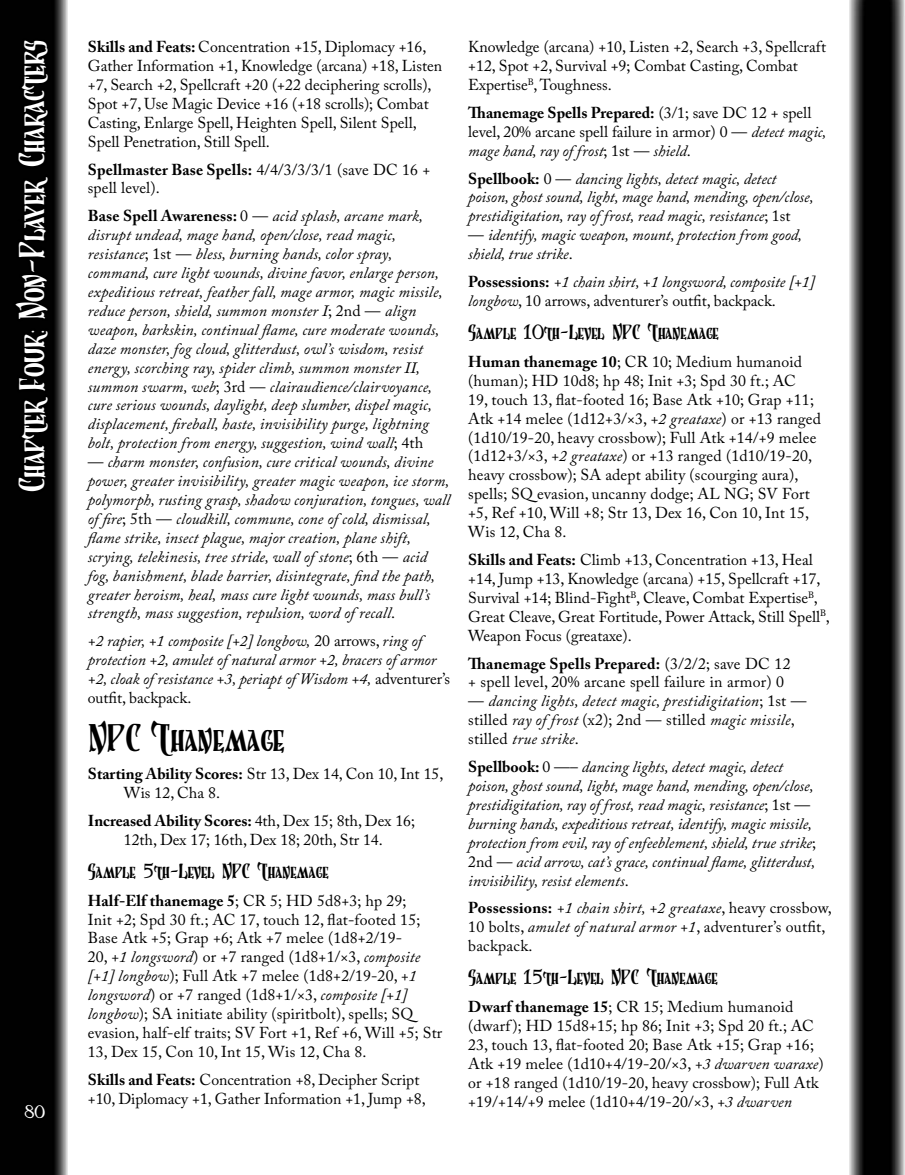
<style>
.page{position:relative;width:905px;height:1175px;background:#fff}
.page>*{position:absolute;margin:0;border:0;box-sizing:border-box;transform-origin:0 0}
.t1{font:45px "Summerisle";color:#000}
.t2{font:42px "Summerisle";color:#fff}
.t3{font:24px "Summerisle";color:#000}
.t4{font:21px "Summerisle";color:#fff}
.t5{font:15.75px/18.9px "Adobe Caslon Pro";letter-spacing:.01em;color:#000}
.t6{font:italic 15.75px/18.9px "Adobe Caslon Pro";letter-spacing:.01em;color:#000}
.s1{font-weight:700}
.s2{font-weight:700;font-style:normal}
.s3{font-style:normal}
.s4{font-style:italic}
</style>
<div class="page">
<img style="left:0;top:0;width:68px;height:1174px">
<svg style="left:21px;top:1099px;width:29px;height:24px"></svg>
<svg style="left:0;top:36px;width:68px;height:460px;background:#161616"></svg>
<img style="left:849px;top:0;width:55px;height:1174px">
<h2 class="t2" style="left:14px;top:492px;width:453px;rotate:-90deg">Chapter Four: Non-Player Characters</h2>
<p class="t5" style="left:88px;top:37px;width:356px"><span class="s1">Skills and Feats:</span> Concentration +15, Diplomacy +16, Gather Information +1, Knowledge (arcana) +18, Listen +7, Search +2, Spellcraft +20 (+22 deciphering scrolls), Spot +7, Use Magic Device +16 (+18 scrolls); Combat Casting, Enlarge Spell, Heighten Spell, Silent Spell, Spell Penetration, Still Spell.</p>
<p class="t5" style="left:88px;top:160px;width:344px"><span class="s1">Spellmaster Base Spells:</span> 4/4/3/3/3/1 (save DC 16 + spell level).</p>
<p class="t6" style="left:88px;top:206px;width:356px"><span class="s2">Base Spell Awareness:</span> <span class="s3">0 —</span> acid splash, arcane mark, disrupt undead, mage hand, open/close, read magic, resistance<span class="s3">; 1st —</span> bless, burning hands, color spray, command, cure light wounds, divine favor, enlarge person, expeditious retreat, feather fall, mage armor, magic missile, reduce person, shield, summon monster I<span class="s3">; 2nd —</span> align weapon, barkskin, continual flame, cure moderate wounds, daze monster, fog cloud, glitterdust, owl’s wisdom, resist energy, scorching ray, spider climb, summon monster II, summon swarm, web<span class="s3">; 3rd —</span> clairaudience/clairvoyance, cure serious wounds, daylight, deep slumber, dispel magic, displacement, fireball, haste, invisibility purge, lightning bolt, protection from energy, suggestion, wind wall<span class="s3">; 4th</span></p>
<p class="t6" style="left:88px;top:452px;width:364px"><span class="s3">—</span> charm monster, confusion, cure critical wounds, divine power, greater invisibility, greater magic weapon, ice storm, polymorph, rusting grasp, shadow conjuration, tongues, wall of fire<span class="s3">; 5th —</span> cloudkill, commune, cone of cold, dismissal, flame strike, insect plague, major creation, plane shift, scrying, telekinesis, tree stride, wall of stone<span class="s3">; 6th —</span> acid fog, banishment, blade barrier, disintegrate, find the path, greater heroism, heal, mass cure light wounds, mass bull’s strength, mass suggestion, repulsion, word of recall<span class="s3">.</span></p>
<p class="t6" style="left:88px;top:631px;width:364px">+2 rapier, +1 composite [+2] longbow, <span class="s3">20 arrows,</span> ring of protection +2, amulet of natural armor +2, bracers of armor +2, cloak of resistance +3, periapt of Wisdom +4, <span class="s3">adventurer’s outfit, backpack.</span></p>
<h1 class="t1" style="left:88px;top:719px;width:198px">NPC Thanemage</h1>
<p class="t5" style="left:124px;top:764px;width:321px;text-indent:-36px"><span class="s1">Starting Ability Scores:</span> Str 13, Dex 14, Con 10, Int 15,<br>Wis 12, Cha 8.</p>
<p class="t5" style="left:88px;top:811px;width:329px;text-align:center"><span class="s1">Increased Ability Scores:</span> 4th, Dex 15; 8th, Dex 16;<br>12th, Dex 17; 16th, Dex 18; 20th, Str 14.</p>
<h3 class="t3" style="left:88px;top:860px;width:242px">Sample 5th-Level NPC Thanemage</h3>
<p class="t5" style="left:88px;top:890px;width:356px"><span class="s1">Half-Elf thanemage 5</span>; CR 5; HD 5d8+3; hp 29;<br>Init +2; Spd 30 ft.; AC 17, touch 12, flat-footed 15; Base Atk +5; Grap +6; Atk +7 melee (1d8+2/19-<br>20, <span class="s4">+1 longsword</span>) or +7 ranged (1d8+1/×3, <span class="s4">composite [+1] longbow</span>); Full Atk +7 melee (1d8+2/19-20, <span class="s4">+1 longsword</span>) or +7 ranged (1d8+1/×3, <span class="s4">composite [+1] longbow</span>); SA initiate ability (spiritbolt), spells; SQ evasion, half-elf traits; SV Fort +1, Ref +6, Will +5; Str 13, Dex 15, Con 10, Int 15, Wis 12, Cha 8.</p>
<p class="t5" style="left:88px;top:1069px;width:339px"><span class="s1">Skills and Feats:</span> Concentration +8, Decipher Script +10, Diplomacy +1, Gather Information +1, Jump +8,</p>
<h3 class="t4" style="left:24px;top:1102px;width:22px">80</h3>
<p class="t5" style="left:468px;top:37px;width:359px">Knowledge (arcana) +10, Listen +2, Search +3, Spellcraft +12, Spot +2, Survival +9; Combat Casting, Combat<br>Expertise<sup>B</sup>, Toughness.</p>
<p class="t5" style="left:468px;top:103px;width:360px"><span class="s1">Thanemage Spells Prepared:</span> (3/1; save DC 12 + spell level, 20% arcane spell failure in armor) 0 — <span class="s4">detect magic, mage hand, ray of frost</span>; 1st — <span class="s4">shield</span>.</p>
<p class="t6" style="left:468px;top:169px;width:347px"><span class="s2">Spellbook:</span> <span class="s3">0 —</span> dancing lights, detect magic, detect poison, ghost sound, light, mage hand, mending, open/close, prestidigitation, ray of frost, read magic, resistance<span class="s3">; 1st</span></p>
<p class="t6" style="left:468px;top:225px;width:335px"><span class="s3">—</span> identify, magic weapon, mount, protection from good, shield, true strike<span class="s3">.</span></p>
<p class="t6" style="left:468px;top:272px;width:348px"><span class="s2">Possessions:</span> +1 chain shirt, +1 longsword, composite [+1] longbow<span class="s3">, 10 arrows, adventurer’s outfit, backpack.</span></p>
<h3 class="t3" style="left:468px;top:322px;width:252px">Sample 10th-Level NPC Thanemage</h3>
<p class="t5" style="left:468px;top:352px;width:354px"><span class="s1">Human thanemage 10</span>; CR 10; Medium humanoid (human); HD 10d8; hp 48; Init +3; Spd 30 ft.; AC<br>19, touch 13, flat-footed 16; Base Atk +10; Grap +11; Atk +14 melee (1d12+3/×3, <span class="s4">+2 greataxe</span>) or +13 ranged (1d10/19-20, heavy crossbow); Full Atk +14/+9 melee (1d12+3/×3, <span class="s4">+2 greataxe</span>) or +13 ranged (1d10/19-20, heavy crossbow); SA adept ability (scourging aura), spells; SQ evasion, uncanny dodge; AL NG; SV Fort +5, Ref +10, Will +8; Str 13, Dex 16, Con 10, Int 15, Wis 12, Cha 8.</p>
<p class="t5" style="left:468px;top:550px;width:363px"><span class="s1">Skills and Feats:</span> Climb +13, Concentration +13, Heal +14, Jump +13, Knowledge (arcana) +15, Spellcraft +17, Survival +14; Blind-Fight<sup>B</sup>, Cleave, Combat Expertise<sup>B</sup>, Great Cleave, Great Fortitude, Power Attack, Still Spell<sup>B</sup>, Weapon Focus (greataxe).</p>
<p class="t5" style="left:468px;top:653px;width:324px"><span class="s1">Thanemage Spells Prepared:</span> (3/2/2; save DC 12 + spell level, 20% arcane spell failure in armor) 0</p>
<p class="t6" style="left:468px;top:691px;width:340px"><span class="s3">—</span> dancing lights, detect magic, prestidigitation<span class="s3">; 1st — stilled</span> ray of frost <span class="s3">(x2); 2nd — stilled</span> magic missile<span class="s3">, stilled</span> true strike<span class="s3">.</span></p>
<p class="t6" style="left:468px;top:757px;width:349px"><span class="s2">Spellbook:</span> <span class="s3">0 —–</span> dancing lights, detect magic, detect poison, ghost sound, light, mage hand, mending, open/close, prestidigitation, ray of frost, read magic, resistance<span class="s3">; 1st — </span>burning hands, expeditious retreat, identify, magic missile, protection from evil, ray of enfeeblement, shield, true strike<span class="s3">; 2nd —</span> acid arrow, cat’s grace, continual flame, glitterdust, invisibility, resist elements<span class="s3">.</span></p>
<p class="t5" style="left:468px;top:898px;width:365px"><span class="s1">Possessions:</span> <span class="s4">+1 chain shirt, +2 greataxe</span>, heavy crossbow,<br>10 bolts, <span class="s4">amulet of natural armor +1</span>, adventurer’s outfit, backpack.</p>
<h3 class="t3" style="left:468px;top:967px;width:251px">Sample 15th-Level NPC Thanemage</h3>
<p class="t5" style="left:468px;top:997px;width:357px"><span class="s1">Dwarf thanemage 15</span>; CR 15; Medium humanoid (dwarf ); HD 15d8+15; hp 86; Init +3; Spd 20 ft.; AC 23, touch 13, flat-footed 20; Base Atk +15; Grap +16; Atk +19 melee (1d10+4/19-20/×3, <span class="s4">+3 dwarven waraxe</span>) or +18 ranged (1d10/19-20, heavy crossbow); Full Atk +19/+14/+9 melee (1d10+4/19-20/×3, <span class="s4">+3 dwarven</span></p>
</div>
